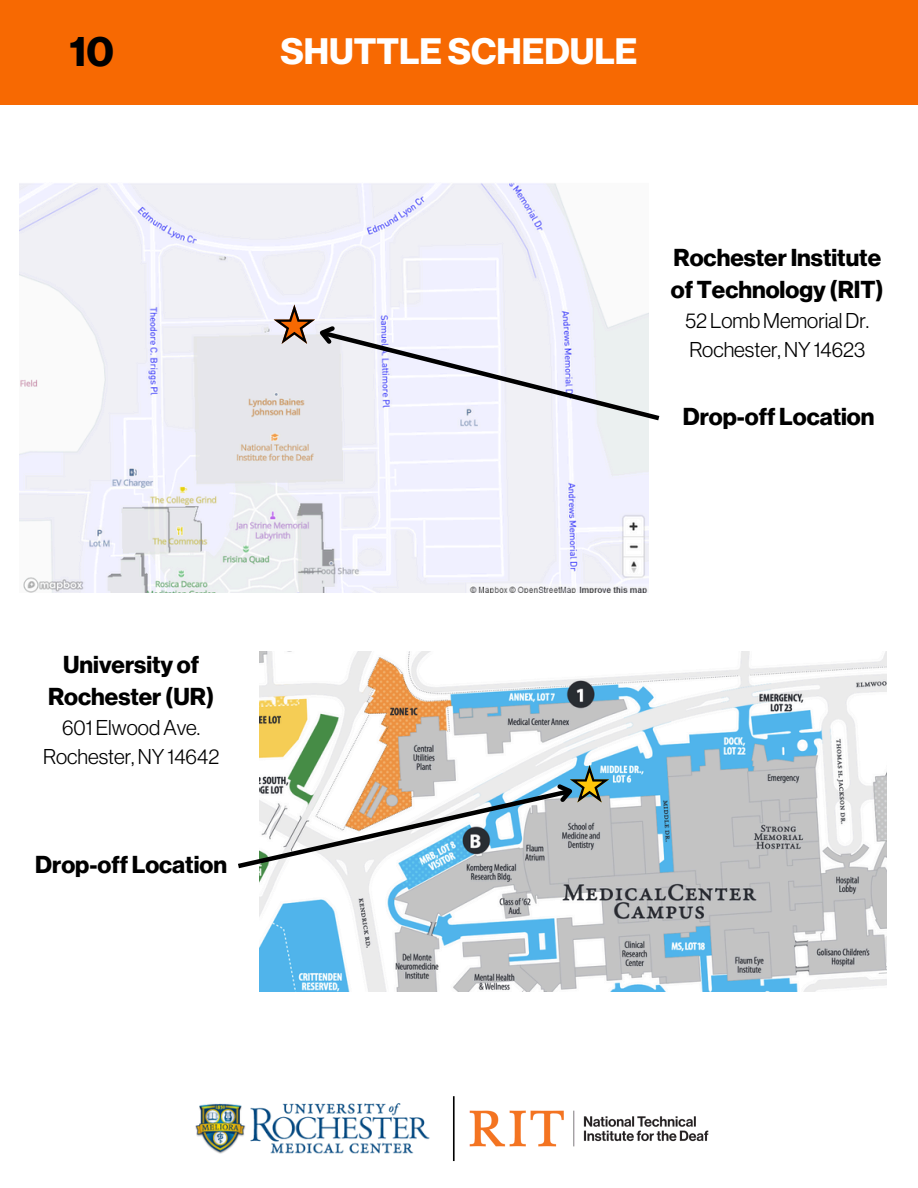
<style>
.page{position:relative;width:918px;height:1188px;background:#fff}
.page>*{position:absolute;margin:0;border:0;box-sizing:border-box;transform-origin:0 0}
.t1{font:700 42px "Neue Haas Display";color:#000}
.t2{font:700 36px "Neue Haas Display";color:#fff}
.t3{font:700 24px/32.7px "Neue Haas Display";color:#000;text-align:center}
.t4{font:300 21px/29.2px "Neue Haas Display";color:#000;text-align:center}
</style>
<div class="page">
<img style="left:19px;top:183px;width:629px;height:409px">
<img style="left:260px;top:652px;width:627px;height:339px">
<svg style="left:274px;top:304px;width:386px;height:120px"></svg>
<svg style="left:238px;top:765px;width:371px;height:106px"></svg>
<div style="left:0;top:0;width:918px;height:105px;background:#f76902"></div>
<hr style="left:453px;top:1096px;width:2px;height:65px;background:#000">
<img style="left:195px;top:1103px;width:235px;height:51px">
<img style="left:469px;top:1110px;width:240px;height:37px">
<h2 class="t1" style="left:70px;top:32px;width:46px">10</h2>
<p class="t2" style="left:281px;top:34px;width:358px">SHUTTLE SCHEDULE</p>
<p class="t3" style="left:671px;top:242px;width:215px;text-align:left">RochesterInstitute of Technology (RIT)</p>
<p class="t4" style="left:685px;top:306px;width:185px;text-align:left">52 Lomb MemorialDr.<br>Rochester,NY14623</p>
<p class="t3" style="left:683px;top:401px;width:193px">Drop-off Location</p>
<h2 class="t3" style="left:48px;top:649px;width:168px">University of<br>Rochester (UR)</h2>
<p class="t4" style="left:43px;top:713px;width:178px">601 ElwoodAve.<br>Rochester,NY14642</p>
<h3 class="t3" style="left:35px;top:849px;width:193px">Drop-off Location</h3>
</div>
